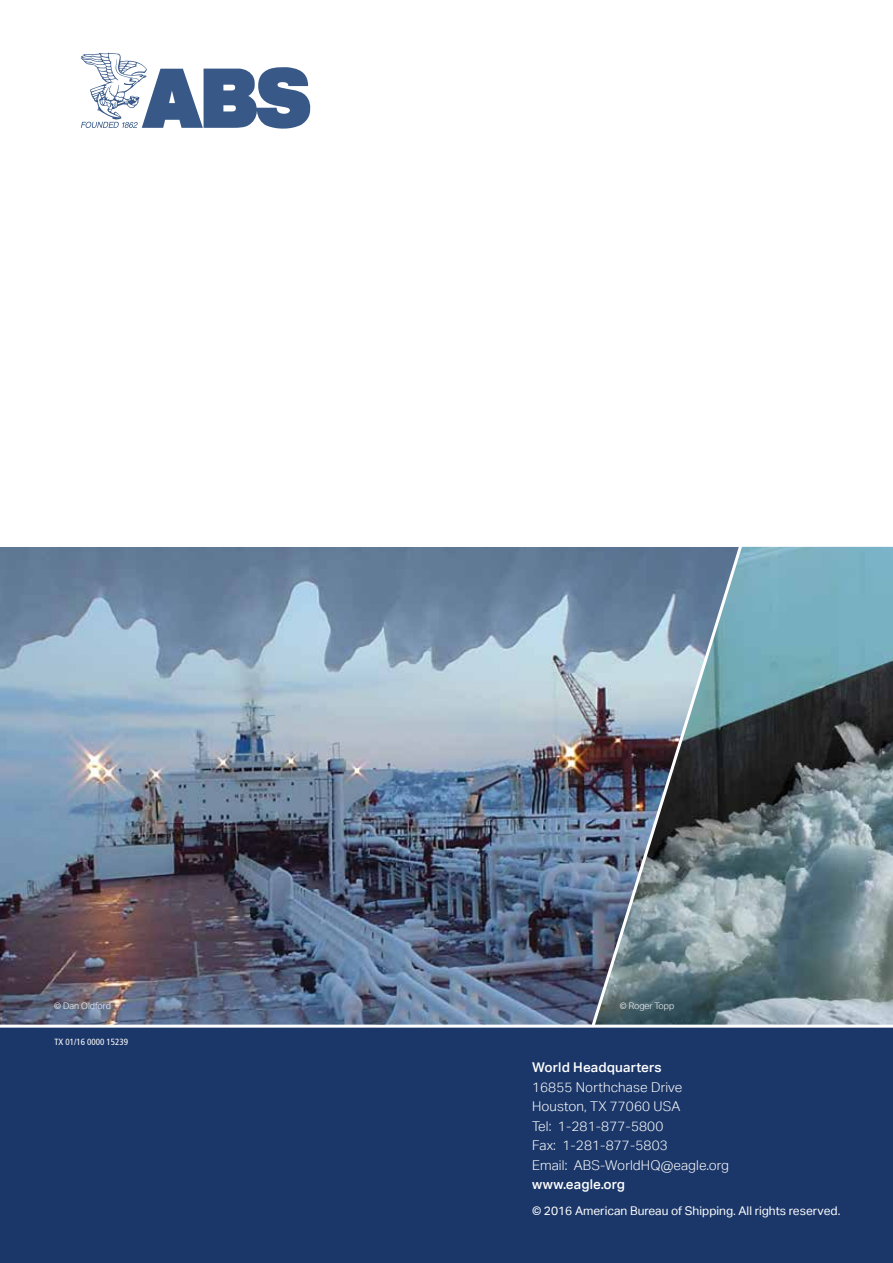
<style>
.page{position:relative;width:893px;height:1263px;background:#fff}
.page>*{position:absolute;margin:0;border:0;box-sizing:border-box;transform-origin:0 0}
.t1{font:300 13.5px/19.5px "Aktiv Grotesk";letter-spacing:.01em;color:#fff}
.t2{font:500 13.5px "Aktiv Grotesk";letter-spacing:.01em;color:#fff}
.t3{font:12px "Aktiv Grotesk";color:#fff}
.t4{font:300 9px "Aktiv Grotesk";color:#fff}
.t5{font:condensed 9px "Frutiger";color:#fff}
</style>
<div class="page">
<img style="left:745px;top:547px;width:148px;height:478px">
<img style="left:0;top:547px;width:745px;height:478px">
<div style="left:0;top:1027px;width:893px;height:236px;background:#1b3769"></div>
<svg style="left:81px;top:53px;width:229px;height:76px"></svg>
<p class="t4" style="left:54px;top:1001px;width:58px">© Dan Oldford</p>
<p class="t4" style="left:620px;top:1001px;width:56px">© Roger Topp</p>
<p class="t5" style="left:54px;top:1036px;width:75px">TX 01/16 0000 15239</p>
<p class="t2" style="left:532px;top:1059px;width:131px">World Headquarters</p>
<p class="t1" style="left:532px;top:1077px;width:198px">16855 Northchase Drive<br>Houston, TX 77060 USA<br>Tel: 1-281-877-5800<br>Fax: 1-281-877-5803<br>Email: ABS-WorldHQ@eagle.org</p>
<p class="t2" style="left:532px;top:1176px;width:95px">www.eagle.org</p>
<p class="t3" style="left:532px;top:1204px;width:310px">© 2016 American Bureau of Shipping. All rights reserved.</p>
</div>
